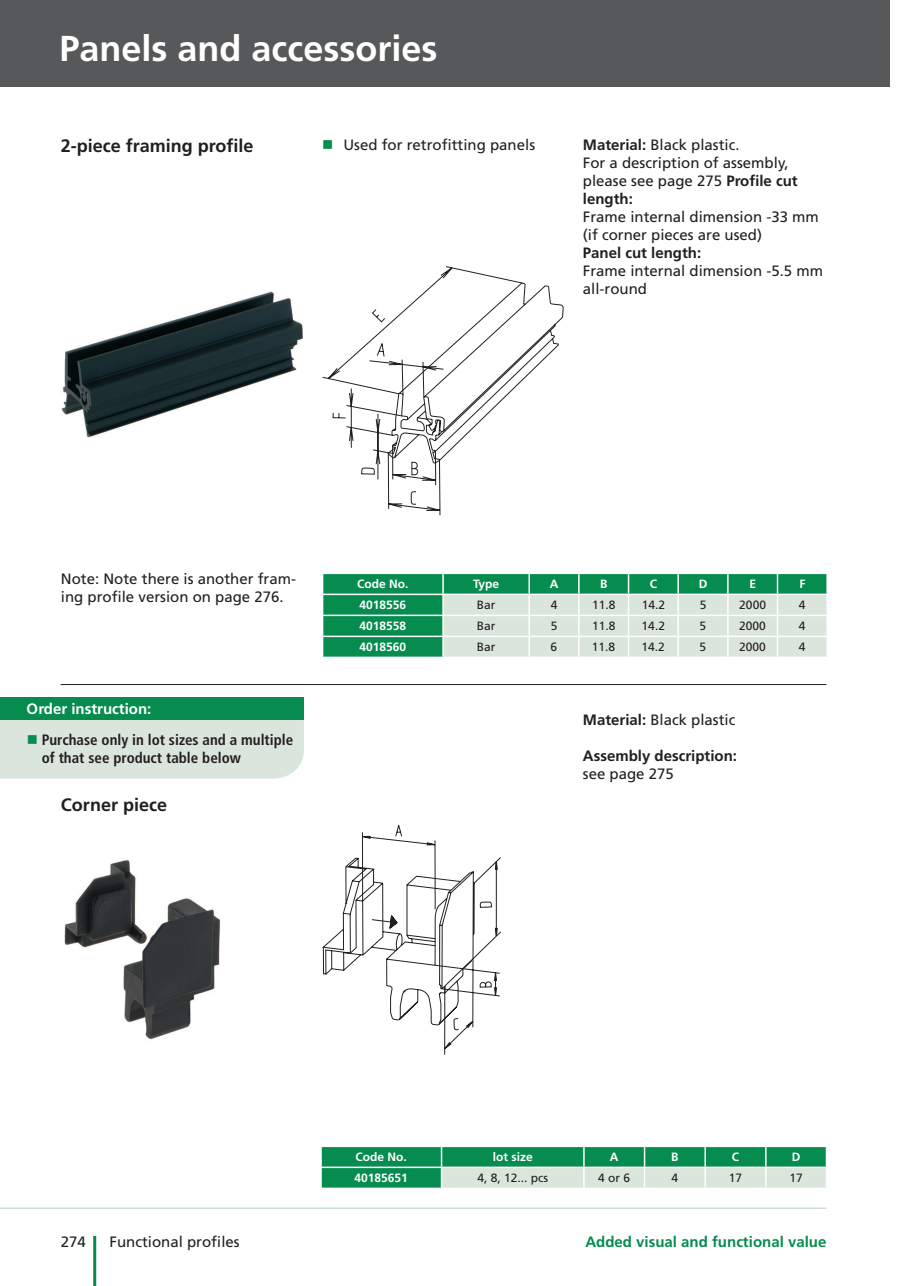
<style>
.page{position:relative;width:901px;height:1286px;background:#fff}
.page>*{position:absolute;margin:0;border:0;box-sizing:border-box;transform-origin:0 0}
.t1{font:700 36px "Frutiger";color:#fff}
.t2{font:700 18px "Frutiger";color:#231f20}
.t3{font:15px/18px "Frutiger";color:#231f20}
.t4{font:700 condensed 15px/18px "Frutiger";color:#231f20}
.t5{font:700 15px "Frutiger";color:#231f20}
.t6{font:700 15px "Frutiger";color:#058c4e}
.t7{font:700 15px "Frutiger";color:#fff}
.t8{font:12px "Frutiger";color:#231f20}
.t9{font:700 12px "Frutiger";color:#fff}
.s1{font-weight:700}
</style>
<div class="page">
<hr style="left:93px;top:1235px;width:3px;height:50px;background:#058c4e">
<hr style="left:0;top:1207px;width:826px;height:1px;background:#cdded0">
<div style="left:0;top:0;width:889px;height:87px;background:#57585a"></div>
<hr style="left:61px;top:684px;width:765px;height:1px;background:#231f20">
<svg style="left:322px;top:573px;width:506px;height:83px;background:#89c4a6"></svg>
<svg style="left:321px;top:1146px;width:506px;height:41px;background:#62b38c"></svg>
<img style="left:61px;top:291px;width:243px;height:147px">
<img style="left:64px;top:860px;width:157px;height:180px">
<svg style="left:322px;top:825px;width:179px;height:230px"></svg>
<svg style="left:523px;top:282px;width:41px;height:98px"></svg>
<svg style="left:322px;top:266px;width:201px;height:250px"></svg>
<div style="left:0;top:697px;width:304px;height:23px;background:#058c4e"></div>
<div style="left:0;top:720px;width:304px;height:58px;background:#dae5db"></div>
<h1 class="t1" style="left:59px;top:27px;width:380px">Panels and accessories</h1>
<p class="t2" style="left:61px;top:135px;width:194px">2-piece framing profile</p>
<p class="t3" style="left:343px;top:135px;width:193px">Used for retrofitting panels</p>
<p class="t3" style="left:583px;top:135px;width:216px"><span class="s1">Material:</span> Black plastic.<br>For a description of assembly, please see page 275 <span class="s1">Profile cut length:</span></p>
<p class="t3" style="left:583px;top:207px;width:237px">Frame internal dimension -33 mm (if corner pieces are used)</p>
<p class="t5" style="left:583px;top:244px;width:120px">Panel cut length:</p>
<p class="t3" style="left:583px;top:261px;width:242px">Frame internal dimension -5.5 mm all-round</p>
<p class="t3" style="left:61px;top:570px;width:237px">Note: Note there is another fram&shy;ing profile version on page 276.</p>
<p class="t7" style="left:27px;top:700px;width:126px">Order instruction:</p>
<p class="t4" style="left:42px;top:731px;width:253px">Purchase only in lot sizes and a multiple of that see product table below</p>
<p class="t2" style="left:61px;top:793px;width:108px">Corner piece</p>
<p class="t9" style="left:357px;top:577px;width:53px">Code No.</p>
<p class="t9" style="left:473px;top:577px;width:28px">Type</p>
<p class="t9" style="left:549px;top:577px;width:10px">A</p>
<p class="t9" style="left:600px;top:577px;width:9px">B</p>
<p class="t9" style="left:649px;top:577px;width:9px">C</p>
<p class="t9" style="left:698px;top:577px;width:10px">D</p>
<p class="t9" style="left:749px;top:577px;width:8px">E</p>
<p class="t9" style="left:799px;top:577px;width:7px">F</p>
<p class="t9" style="left:359px;top:598px;width:48px">4018556</p>
<p class="t8" style="left:477px;top:598px;width:20px">Bar</p>
<p class="t8" style="left:550px;top:598px;width:8px">4</p>
<p class="t8" style="left:592px;top:598px;width:25px">11.8</p>
<p class="t8" style="left:641px;top:598px;width:25px">14.2</p>
<p class="t8" style="left:699px;top:598px;width:8px">5</p>
<p class="t8" style="left:739px;top:598px;width:28px">2000</p>
<p class="t8" style="left:799px;top:598px;width:8px">4</p>
<p class="t9" style="left:359px;top:619px;width:48px">4018558</p>
<p class="t8" style="left:477px;top:619px;width:20px">Bar</p>
<p class="t8" style="left:550px;top:619px;width:8px">5</p>
<p class="t8" style="left:592px;top:619px;width:25px">11.8</p>
<p class="t8" style="left:641px;top:619px;width:25px">14.2</p>
<p class="t8" style="left:699px;top:619px;width:8px">5</p>
<p class="t8" style="left:739px;top:619px;width:28px">2000</p>
<p class="t8" style="left:799px;top:619px;width:8px">4</p>
<p class="t9" style="left:359px;top:640px;width:48px">4018560</p>
<p class="t8" style="left:477px;top:640px;width:20px">Bar</p>
<p class="t8" style="left:550px;top:640px;width:8px">6</p>
<p class="t8" style="left:592px;top:640px;width:25px">11.8</p>
<p class="t8" style="left:641px;top:640px;width:25px">14.2</p>
<p class="t8" style="left:699px;top:640px;width:8px">5</p>
<p class="t8" style="left:739px;top:640px;width:28px">2000</p>
<p class="t8" style="left:799px;top:640px;width:8px">4</p>
<p class="t3" style="left:583px;top:711px;width:154px"><span class="s1">Material:</span> Black plastic</p>
<p class="t5" style="left:583px;top:747px;width:156px">Assembly description:</p>
<p class="t3" style="left:583px;top:765px;width:92px">see page 275</p>
<p class="t9" style="left:355px;top:1150px;width:53px">Code No.</p>
<p class="t9" style="left:492px;top:1150px;width:42px">lot size</p>
<p class="t9" style="left:610px;top:1150px;width:10px">A</p>
<p class="t9" style="left:671px;top:1150px;width:9px">B</p>
<p class="t9" style="left:732px;top:1150px;width:9px">C</p>
<p class="t9" style="left:791px;top:1150px;width:10px">D</p>
<p class="t9" style="left:354px;top:1171px;width:55px">40185651</p>
<p class="t8" style="left:477px;top:1171px;width:72px">4, 8, 12... pcs</p>
<p class="t8" style="left:598px;top:1171px;width:34px">4 or 6</p>
<p class="t8" style="left:671px;top:1171px;width:8px">4</p>
<p class="t8" style="left:729px;top:1171px;width:15px">17</p>
<p class="t8" style="left:789px;top:1171px;width:15px">17</p>
<p class="t3" style="left:61px;top:1232px;width:27px">274</p>
<p class="t3" style="left:110px;top:1232px;width:132px">Functional profiles</p>
<p class="t6" style="left:585px;top:1233px;width:242px">Added visual and functional value</p>
</div>
